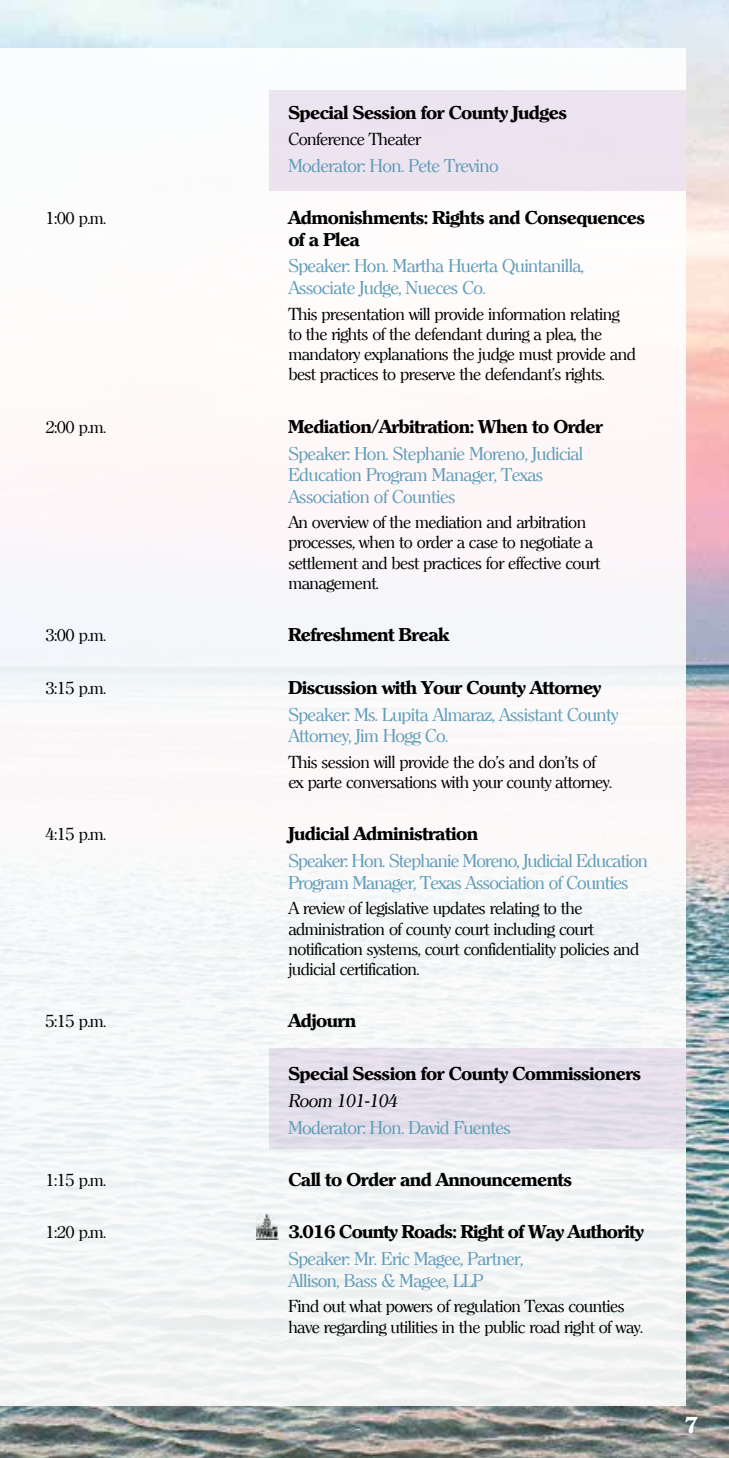
<style>
.page{position:relative;width:729px;height:1458px;background:#fff}
.page>*{position:absolute;margin:0;border:0;box-sizing:border-box;transform-origin:0 0}
.t1{font:700 22.5px "Clerface";color:#fff}
.t2{font:18px/21.6px "Clerface";letter-spacing:-.03em;color:#609cb9}
.t3{font:700 18px/21.6px "Clerface";letter-spacing:-.03em;color:#000}
.t4{font:italic 18px "Clerface";letter-spacing:-.03em;color:#000}
.t5{font:16.88px/20.2px "Clerface";letter-spacing:-.03em;color:#000}
</style>
<div class="page">
<img style="left:0;top:0;width:729px;height:1458px">
<div style="left:0;top:48px;width:686px;height:1358px;background:linear-gradient(to right,#f8f8f9,#f9f7f8)"></div>
<div style="left:656px;top:1385px;width:72px;height:73px;background:#000;opacity:.75"></div>
<div style="left:269px;top:90px;width:417px;height:101px;background:#efe7f3"></div>
<div style="left:269px;top:1048px;width:417px;height:101px;background:#e4dfec"></div>
<img style="left:257px;top:1215px;width:21px;height:24px">
<p class="t3" style="left:288px;top:102px;width:280px">Special Session for County Judges</p>
<p class="t5" style="left:288px;top:129px;width:134px">Conference Theater</p>
<p class="t2" style="left:288px;top:154px;width:212px">Moderator: Hon. Pete Trevino</p>
<p class="t5" style="left:45px;top:208px;width:62px">1:00 p.m.</p>
<p class="t3" style="left:288px;top:207px;width:358px">Admonishments: Rights and Consequences of a Plea</p>
<p class="t2" style="left:288px;top:255px;width:297px">Speaker: Hon. Martha Huerta Quintanilla,<br>Associate Judge, Nueces Co.</p>
<p class="t5" style="left:288px;top:303px;width:349px">This presentation will provide information relating to the rights of the defendant during a plea, the mandatory explanations the judge must provide and best practices to preserve the defendant’s rights.</p>
<p class="t5" style="left:45px;top:417px;width:62px">2:00 p.m.</p>
<p class="t3" style="left:288px;top:416px;width:316px">Mediation/Arbitration: When to Order</p>
<p class="t2" style="left:288px;top:442px;width:297px">Speaker: Hon. Stephanie Moreno, Judicial<br>Education Program Manager, Texas<br>Association of Counties</p>
<p class="t5" style="left:288px;top:512px;width:314px">An overview of the mediation and arbitration processes, when to order a case to negotiate a settlement and best practices for effective court management.</p>
<p class="t5" style="left:45px;top:625px;width:62px">3:00 p.m.</p>
<p class="t3" style="left:288px;top:624px;width:163px">Refreshment Break</p>
<p class="t5" style="left:45px;top:678px;width:62px">3:15 p.m.</p>
<p class="t3" style="left:288px;top:677px;width:314px">Discussion with Your County Attorney</p>
<p class="t2" style="left:288px;top:703px;width:332px">Speaker: Ms. Lupita Almaraz, Assistant County<br>Attorney, Jim Hogg Co.</p>
<p class="t5" style="left:288px;top:752px;width:325px">This session will provide the do’s and don’ts of ex parte conversations with your county attorney.</p>
<p class="t5" style="left:45px;top:824px;width:62px">4:15 p.m.</p>
<p class="t3" style="left:288px;top:823px;width:191px">Judicial Administration</p>
<p class="t2" style="left:288px;top:850px;width:361px">Speaker: Hon. Stephanie Moreno, Judicial Education<br>Program Manager, Texas Association of Counties</p>
<p class="t5" style="left:288px;top:898px;width:353px">A review of legislative updates relating to the administration of county court including court notification systems, court confidentiality policies and judicial certification.</p>
<p class="t5" style="left:45px;top:1011px;width:62px">5:15 p.m.</p>
<p class="t3" style="left:288px;top:1011px;width:69px">Adjourn</p>
<p class="t3" style="left:288px;top:1063px;width:354px">Special Session for County Commissioners</p>
<p class="t4" style="left:288px;top:1090px;width:111px">Room 101-104</p>
<p class="t2" style="left:288px;top:1116px;width:224px">Moderator: Hon. David Fuentes</p>
<p class="t5" style="left:45px;top:1170px;width:62px">1:15 p.m.</p>
<p class="t3" style="left:288px;top:1169px;width:285px">Call to Order and Announcements</p>
<p class="t5" style="left:45px;top:1222px;width:62px">1:20 p.m.</p>
<p class="t3" style="left:288px;top:1221px;width:357px">3.016 County Roads: Right of Way Authority</p>
<p class="t2" style="left:288px;top:1248px;width:236px">Speaker: Mr. Eric Magee, Partner,<br>Allison, Bass &amp; Magee, LLP</p>
<p class="t5" style="left:288px;top:1296px;width:356px">Find out what powers of regulation Texas counties have regarding utilities in the public road right of way.</p>
<h1 class="t1" style="left:684px;top:1411px;width:16px">7</h1>
</div>
